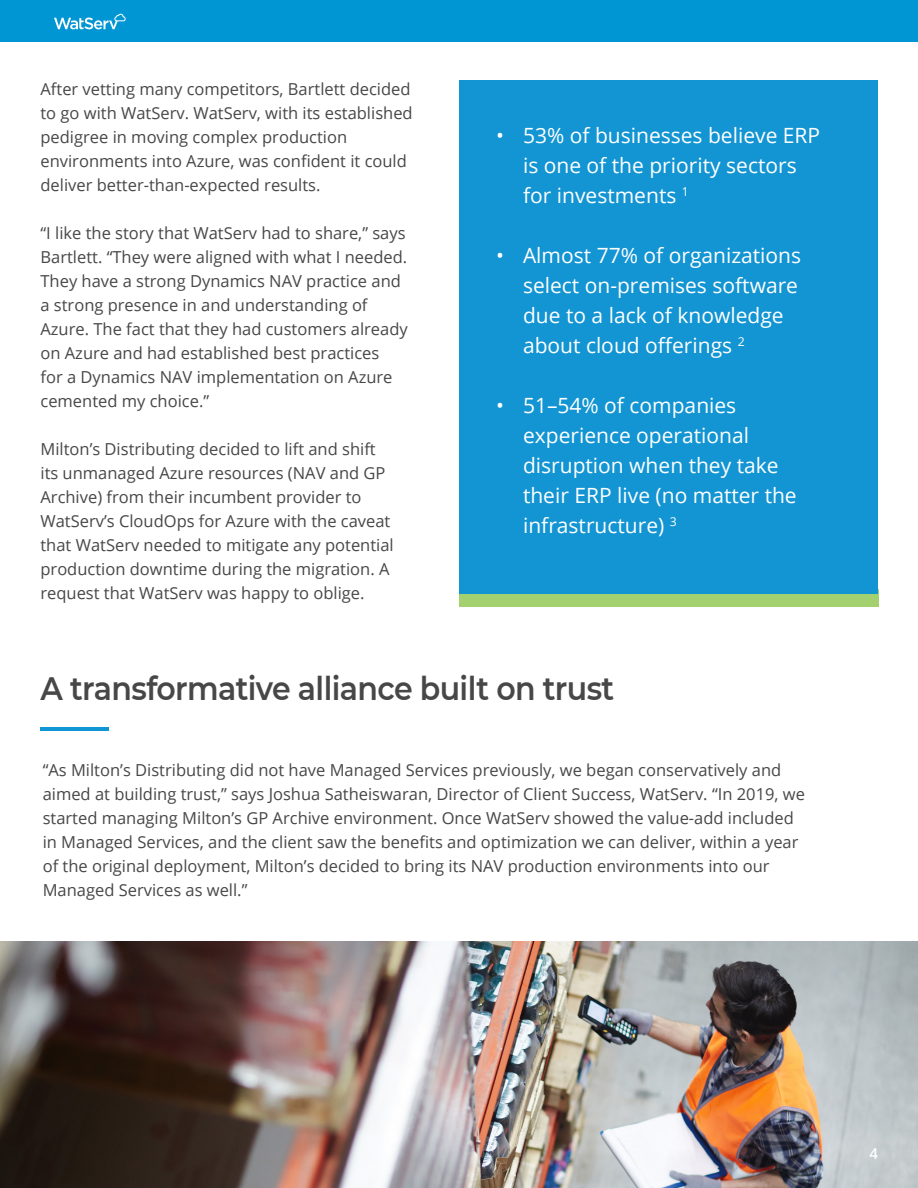
<style>
.page{position:relative;width:918px;height:1188px;background:#fff}
.page>*{position:absolute;margin:0;border:0;box-sizing:border-box;transform-origin:0 0}
.t1{font:600 32.4px "Montserrat";letter-spacing:-.02em;color:#474748;scale:.93 1}
.t2{font:21px/30px "Open Sans";color:#fff}
.t3{font:16.5px/24px "Open Sans";color:#474748}
.t4{font:600 15px "Open Sans";color:#fff}
</style>
<div class="page">
<img style="left:0;top:942px;width:918px;height:246px">
<div style="left:0;top:0;width:918px;height:42px;background:#0096d4"></div>
<svg style="left:54px;top:13px;width:72px;height:16px"></svg>
<hr style="left:40px;top:727px;width:69px;height:4px;background:#0f95d4">
<div style="left:459px;top:590px;width:419px;height:17px;background:#a4d16f"></div>
<div style="left:459px;top:80px;width:419px;height:514px;background:#1395d3"></div>
<p class="t3" style="left:40px;top:77px;width:374px">After vetting many competitors, Bartlett decided to go with WatServ. WatServ, with its established pedigree in moving complex production environments into Azure, was confident it could deliver better-than-expected results.</p>
<p class="t3" style="left:40px;top:221px;width:369px">“I like the story that WatServ had to share,” says Bartlett. “They were aligned with what I needed.<br>They have a strong Dynamics NAV practice and a strong presence in and understanding of Azure. The fact that they had customers already on Azure and had established best practices<br>for a Dynamics NAV implementation on Azure cemented my choice.”</p>
<p class="t3" style="left:40px;top:437px;width:355px">Milton’s Distributing decided to lift and shift its unmanaged Azure resources (NAV and GP Archive) from their incumbent provider to WatServ’s CloudOps for Azure with the caveat that WatServ needed to mitigate any potential production downtime during the migration. A request that WatServ was happy to oblige.</p>
<p class="t2" style="left:523px;top:120px;width:299px;text-indent:-27px">• 53% of businesses believe ERP is one of the priority sectors for investments <sup>1</sup></p>
<p class="t2" style="left:523px;top:240px;width:280px;text-indent:-27px">• Almost 77% of organizations select on-premises software due to a lack of knowledge about cloud offerings <sup>2</sup></p>
<p class="t2" style="left:523px;top:390px;width:275px;text-indent:-27px">• 51–54% of companies experience operational disruption when they take their ERP live (no matter the infrastructure) <sup>3</sup></p>
<h1 class="t1" style="left:40px;top:666px;width:618px">A transformative alliance built on trust</h1>
<p class="t3" style="left:43px;top:757px;width:764px">“As Milton’s Distributing did not have Managed Services previously, we began conservatively and aimed at building trust,” says Joshua Satheiswaran, Director of Client Success, WatServ. “In 2019, we started managing Milton’s GP Archive environment. Once WatServ showed the value-add included in Managed Services, and the client saw the benefits and optimization we can deliver, within a year of the original deployment, Milton’s decided to bring its NAV production environments into our Managed Services as well.”</p>
<p class="t4" style="left:869px;top:1143px;width:10px">4</p>
</div>
